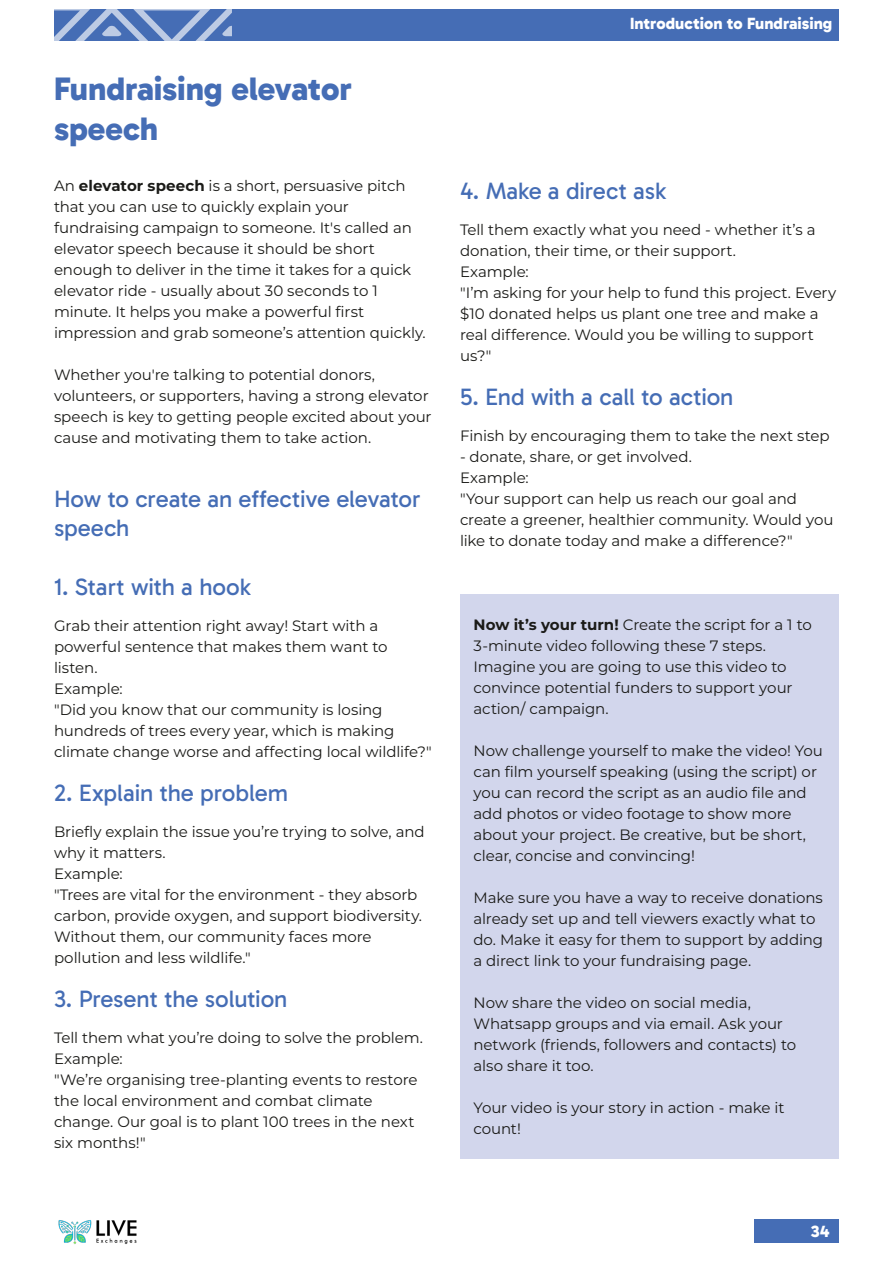
<style>
.page{position:relative;width:893px;height:1263px;background:#fff}
.page>*{position:absolute;margin:0;border:0;box-sizing:border-box;transform-origin:0 0}
.subsection{font:800 33px/39.6px "Gabarito";letter-spacing:-.005em;color:#456db5}
.subtopic{font:24px/28.8px "Gabarito";letter-spacing:-.005em;color:#456db5}
.t1{font:800 16.5px "Gabarito";color:#fff}
.body_text_style{font:15px/21px "Montserrat";letter-spacing:-.005em;color:#1b1b18}
.s1{font-weight:700}
</style>
<div class="page">
<img style="left:58px;top:1220px;width:79px;height:24px">
<div style="left:755px;top:1219px;width:84px;height:24px;background:#456db5"></div>
<div style="left:54px;top:9px;width:785px;height:31px;background:#456db5"></div>
<svg style="left:54px;top:9px;width:178px;height:32px"></svg>
<div style="left:460px;top:594px;width:379px;height:564px;background:#d2d6ec"></div>
<p class="subsection" style="left:54px;top:69px;width:299px">Fundraising elevator speech</p>
<p class="body_text_style" style="left:54px;top:174px;width:372px">An <span class="s1">elevator speech</span> is a short, persuasive pitch that you can use to quickly explain your fundraising campaign to someone. It's called an elevator speech because it should be short enough to deliver in the time it takes for a quick elevator ride - usually about 30 seconds to 1 minute. It helps you make a powerful first impression and grab someone’s attention quickly.</p>
<p class="body_text_style" style="left:54px;top:363px;width:379px">Whether you're talking to potential donors, volunteers, or supporters, having a strong elevator speech is key to getting people excited about your cause and motivating them to take action.</p>
<p class="subtopic" style="left:54px;top:485px;width:368px">How to create an effective elevator speech</p>
<p class="subtopic" style="left:54px;top:573px;width:198px">1. Start with a hook</p>
<p class="body_text_style" style="left:54px;top:615px;width:335px">Grab their attention right away! Start with a powerful sentence that makes them want to listen.</p>
<p class="body_text_style" style="left:54px;top:678px;width:70px">Example:</p>
<p class="body_text_style" style="left:54px;top:699px;width:379px">"Did you know that our community is losing hundreds of trees every year, which is making climate change worse and affecting local wildlife?"</p>
<p class="subtopic" style="left:54px;top:778px;width:236px">2. Explain the problem</p>
<p class="body_text_style" style="left:54px;top:821px;width:372px">Briefly explain the issue you’re trying to solve, and why it matters.</p>
<p class="body_text_style" style="left:54px;top:863px;width:70px">Example:</p>
<p class="body_text_style" style="left:54px;top:884px;width:368px">"Trees are vital for the environment - they absorb carbon, provide oxygen, and support biodiversity.<br>Without them, our community faces more pollution and less wildlife."</p>
<p class="subtopic" style="left:54px;top:984px;width:235px">3. Present the solution</p>
<p class="body_text_style" style="left:54px;top:1026px;width:369px">Tell them what you’re doing to solve the problem.</p>
<p class="body_text_style" style="left:54px;top:1047px;width:70px">Example:</p>
<p class="body_text_style" style="left:54px;top:1068px;width:365px">"We’re organising tree-planting events to restore the local environment and combat climate change. Our goal is to plant 100 trees in the next six months!"</p>
<p class="t1" style="left:630px;top:13px;width:204px">Introduction to Fundraising</p>
<p class="subtopic" style="left:460px;top:176px;width:208px">4. Make a direct ask</p>
<p class="body_text_style" style="left:460px;top:218px;width:357px">Tell them exactly what you need - whether it’s a donation, their time, or their support.</p>
<p class="body_text_style" style="left:460px;top:260px;width:70px">Example:</p>
<p class="body_text_style" style="left:460px;top:281px;width:378px">"I’m asking for your help to fund this project. Every $10 donated helps us plant one tree and make a real difference. Would you be willing to support us?"</p>
<p class="subtopic" style="left:460px;top:382px;width:275px">5. End with a call to action</p>
<p class="body_text_style" style="left:460px;top:424px;width:371px">Finish by encouraging them to take the next step</p>
<p class="body_text_style" style="left:460px;top:445px;width:232px">- donate, share, or get involved.</p>
<p class="body_text_style" style="left:460px;top:466px;width:70px">Example:</p>
<p class="body_text_style" style="left:460px;top:487px;width:375px">"Your support can help us reach our goal and create a greener, healthier community. Would you like to donate today and make a difference?"</p>
<p class="body_text_style" style="left:473px;top:613px;width:340px"><span class="s1">Now it’s your turn!</span> Create the script for a 1 to 3-minute video following these 7 steps.<br>Imagine you are going to use this video to convince potential funders to support your action/ campaign.</p>
<p class="body_text_style" style="left:473px;top:739px;width:351px">Now challenge yourself to make the video! You can film yourself speaking (using the script) or you can record the script as an audio file and add photos or video footage to show more about your project. Be creative, but be short, clear, concise and convincing!</p>
<p class="body_text_style" style="left:473px;top:886px;width:351px">Make sure you have a way to receive donations already set up and tell viewers exactly what to do. Make it easy for them to support by adding a direct link to your fundraising page.</p>
<p class="body_text_style" style="left:473px;top:991px;width:324px">Now share the video on social media, Whatsapp groups and via email. Ask your network (friends, followers and contacts) to also share it too.</p>
<p class="body_text_style" style="left:473px;top:1096px;width:313px">Your video is your story in action - make it count!</p>
<p class="t1" style="left:811px;top:1221px;width:20px">34</p>
</div>
